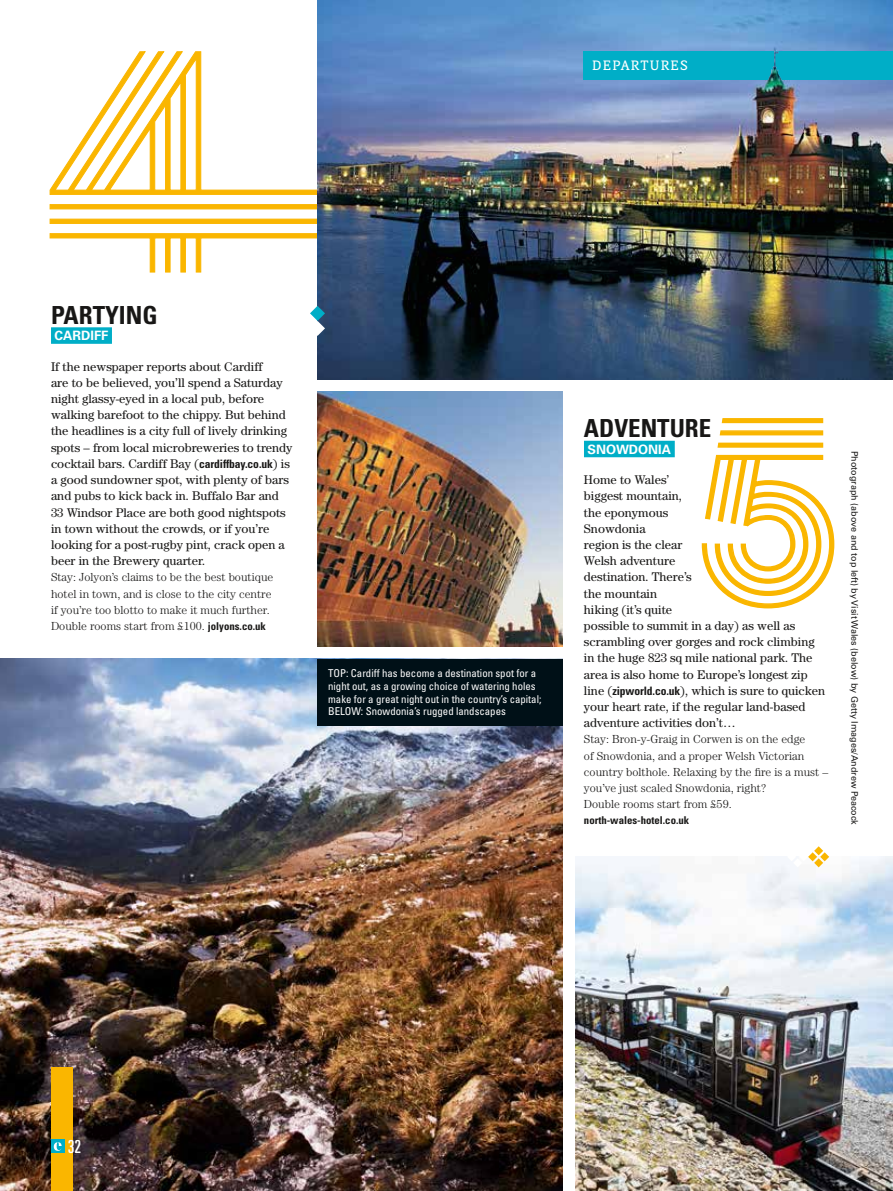
<style>
.page{position:relative;width:893px;height:1191px;background:#fff}
.page>*{position:absolute;margin:0;border:0;box-sizing:border-box;transform-origin:0 0}
.t1{font:265.95px "Prism";color:#fab600}
.t2{font:700 condensed 24.9px "Univers LT Std";color:#181716}
.t3{font:ultra-condensed 18px "Univers LT Std";color:#fff}
.t4{font:14.4px "Directa Serif";letter-spacing:.08em;color:#fff}
.t5{font:700 12.9px "Univers LT Std";color:#fff}
.t6{font:12.6px/16.2px "Century Std";color:#181716}
.t7{font:300 11.7px/16.2px "Century Std";color:#181716}
.t8{font:condensed 10.8px/12.6px "Univers LT Std";color:#fff}
.t9{font:700 condensed 10.8px "Univers LT Std";color:#181716}
.t10{font:9px "Univers LT Std";color:#181716}
.s1{font-family:"Univers LT Std";font-weight:700;font-stretch:condensed;font-size:11.55px}
.s2{font-family:"Univers LT Std";font-weight:700;font-stretch:condensed;font-size:10.8px}
</style>
<div class="page">
<svg style="left:49px;top:51px;width:268px;height:222px"></svg>
<div style="left:51px;top:327px;width:61px;height:17px;background:#00aec7"></div>
<div style="left:584px;top:441px;width:91px;height:16px;background:#00aec7"></div>
<img style="left:317px;top:0;width:576px;height:379px">
<img style="left:0;top:659px;width:563px;height:532px">
<img style="left:575px;top:857px;width:318px;height:334px">
<img style="left:317px;top:392px;width:246px;height:254px">
<div style="left:51px;top:1067px;width:21px;height:124px;background:#fab600"></div>
<svg style="left:787px;top:846px;width:42px;height:21px"></svg>
<svg style="left:310px;top:306px;width:15px;height:30px"></svg>
<div style="left:317px;top:659px;width:246px;height:67px;background:#001017"></div>
<svg style="left:701px;top:418px;width:134px;height:191px"></svg>
<svg style="left:51px;top:1140px;width:13px;height:13px"></svg>
<svg style="left:54px;top:1142px;width:8px;height:8px"></svg>
<div style="left:584px;top:51px;width:309px;height:28px;background:#00aec7"></div>
<img style="left:764px;top:48px;width:23px;height:41px">
<p class="t4" style="left:592px;top:57px;width:97px">DEPARTURES</p>
<h2 class="t2" style="left:51px;top:300px;width:108px">PARTYING</h2>
<p class="t5" style="left:55px;top:328px;width:55px">CARDIFF</p>
<p class="t6" style="left:51px;top:358px;width:243px">If the newspaper reports about Cardiff<br>are to be believed, you’ll spend a Saturday night glassy-eyed in a local pub, before walking barefoot to the chippy. But behind the headlines is a city full of lively drinking spots – from local microbreweries to trendy cocktail bars. Cardiff Bay (<span class="s1">cardiffbay.co.uk</span>) is a good sundowner spot, with plenty of bars and pubs to kick back in. Buffalo Bar and 33 Windsor Place are both good nightspots in town without the crowds, or if you’re looking for a post-rugby pint, crack open a beer in the Brewery quarter.</p>
<p class="t7" style="left:51px;top:569px;width:224px">Stay: Jolyon’s claims to be the best boutique hotel in town, and is close to the city centre if you’re too blotto to make it much further.<br>Double rooms start from £100. <span class="s2">jolyons.co.uk</span></p>
<p class="t8" style="left:328px;top:667px;width:215px">TOP: Cardiff has become a destination spot for a night out, as a growing choice of watering holes make for a great night out in the country’s capital; BELOW: Snowdonia’s rugged landscapes</p>
<h1 class="t1" style="left:692px;top:358px;width:154px">5</h1>
<h2 class="t2" style="left:584px;top:413px;width:129px">ADVENTURE</h2>
<p class="t5" style="left:588px;top:441px;width:85px">SNOWDONIA</p>
<p class="t6" style="left:584px;top:471px;width:243px">Home to Wales’<br>biggest mountain,<br>the eponymous<br>Snowdonia<br>region is the clear<br>Welsh adventure<br>destination. There’s<br>the mountain<br>hiking (it’s quite<br>possible to summit in a day) as well as scrambling over gorges and rock climbing in the huge 823 sq mile national park. The area is also home to Europe’s longest zip line (<span class="s1">zipworld.co.uk</span>), which is sure to quicken your heart rate, if the regular land-based adventure activities don’t…</p>
<p class="t7" style="left:584px;top:731px;width:246px">Stay: Bron-y-Graig in Corwen is on the edge<br>of Snowdonia, and a proper Welsh Victorian country bolthole. Relaxing by the fire is a must – you’ve just scaled Snowdonia, right?<br>Double rooms start from £59.</p>
<p class="t9" style="left:584px;top:814px;width:107px">north-wales-hotel.co.uk</p>
<p class="t10" style="left:860px;top:451px;width:375px;rotate:90deg">Photograph (above and top left) by Visit Wales (below) by Getty Images/Andrew Peacock</p>
<h3 class="t3" style="left:68px;top:1136px;width:15px">32</h3>
</div>
